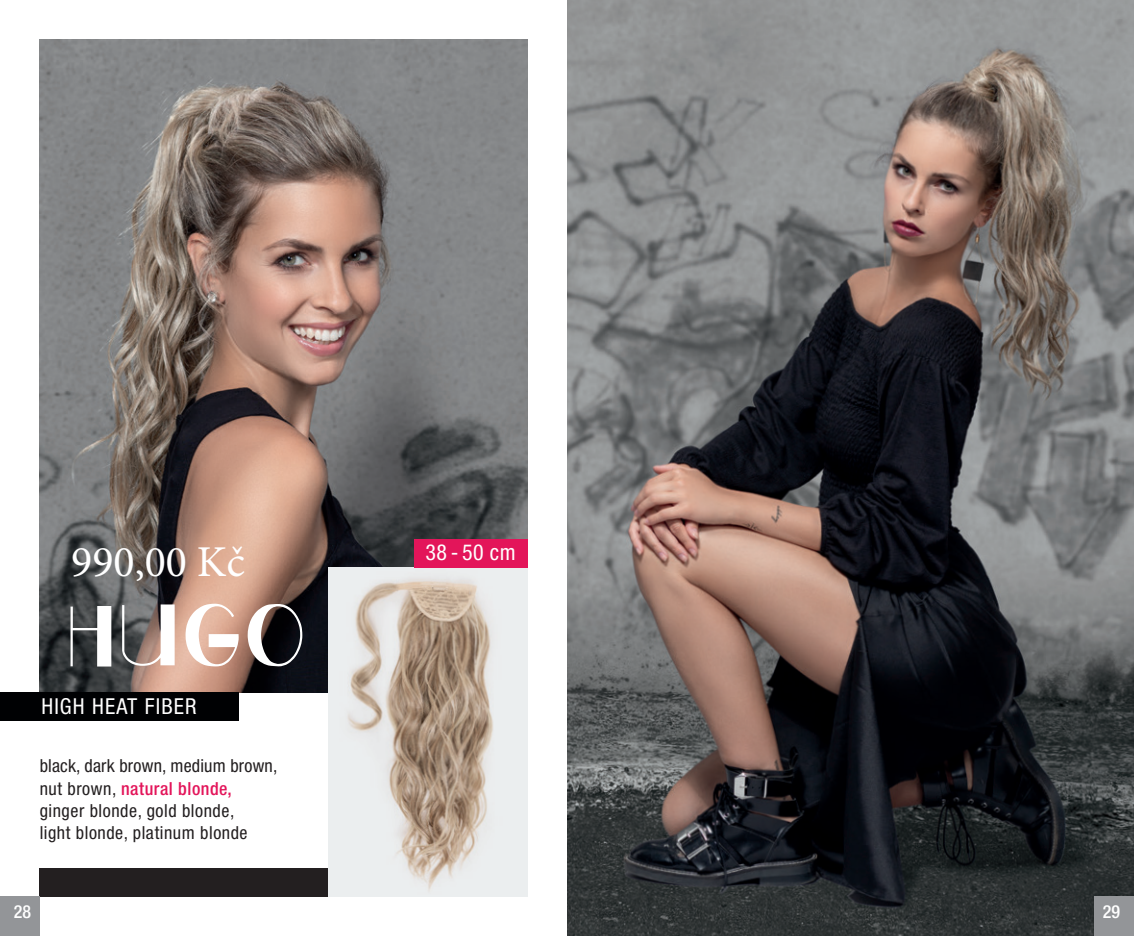
<style>
.page{position:relative;width:1134px;height:936px;background:#fff}
.page>*{position:absolute;margin:0;border:0;box-sizing:border-box;transform-origin:0 0}
.t1{font:100px "CF Paris";color:#fff}
.t2{font:44px "Minion Pro";color:#fff}
.t3{font:condensed 22px "Helvetica Neue LT Pro";letter-spacing:.05em;color:#fff}
.t4{font:condensed 18px/22px "Helvetica Neue LT Pro";letter-spacing:.03em;color:#231f20}
.t5{font:500 condensed 18px "Helvetica Neue LT Pro";color:#fff}
.s1{font-weight:500;color:#e3155a}
</style>
<div class="page">
<img style="left:40px;top:40px;width:487px;height:652px">
<img style="left:567px;top:0;width:567px;height:935px">
<div style="left:40px;top:867px;width:323px;height:29px;background:#231f20"></div>
<img style="left:329px;top:567px;width:198px;height:329px">
<div style="left:0;top:896px;width:40px;height:39px;background:#939598"></div>
<div style="left:1094px;top:896px;width:40px;height:39px;background:#939598"></div>
<div style="left:0;top:692px;width:238px;height:28px;background:#000103"></div>
<div style="left:414px;top:539px;width:113px;height:28px;background:#e3155a"></div>
<h2 class="t2" style="left:71px;top:533px;width:175px">990,00 Kč</h2>
<h1 class="t1" style="left:68px;top:572px;width:239px">hugo</h1>
<p class="t3" style="left:41px;top:693px;width:157px">HIGH HEAT FIBER</p>
<p class="t4" style="left:40px;top:755px;width:239px">black, dark brown, medium brown, nut brown, <span class="s1">natural blonde, </span>ginger blonde, gold blonde,<br>light blonde, platinum blonde</p>
<p class="t3" style="left:426px;top:539px;width:91px">38- 50 cm</p>
<p class="t5" style="left:14px;top:900px;width:19px">28</p>
<p class="t5" style="left:1103px;top:900px;width:19px">29</p>
</div>
